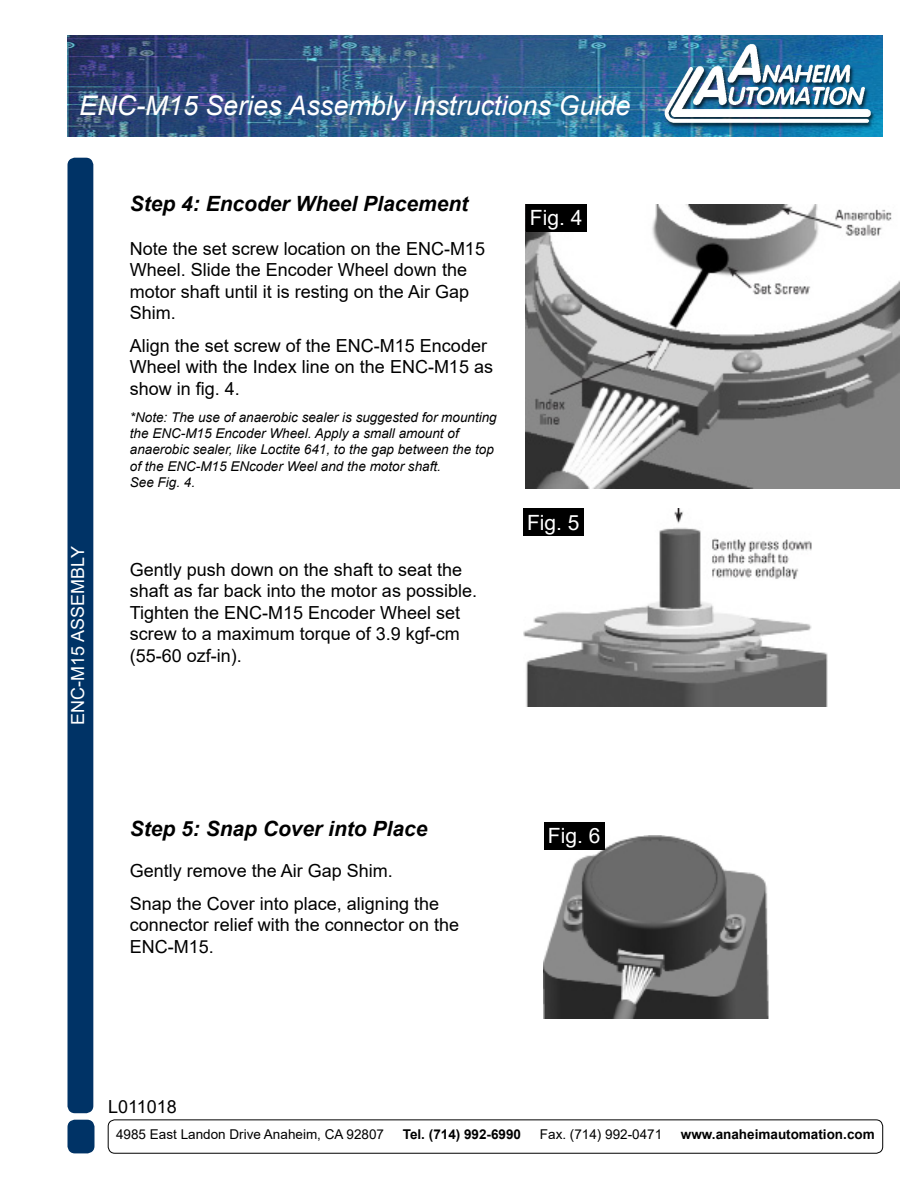
<style>
.page{position:relative;width:918px;height:1188px;background:#fff}
.page>*{position:absolute;margin:0;border:0;box-sizing:border-box;transform-origin:0 0}
.t1{font:italic 27px "Arial";color:#fff}
.t2{font:italic 700 21px "Arial";color:#000}
.t3{font:21px "Arial";color:#fff}
.t4{font:18px/21.6px "Arial";color:#000}
.t5{font:18px "Arial";color:#fff}
.t6{font:italic 13.5px/16.2px "Arial";color:#000}
.t7{font:13.5px "Arial";color:#000}
.t8{font:700 13.5px "Arial";color:#000}
</style>
<div class="page">
<img style="left:544px;top:836px;width:225px;height:183px">
<img style="left:526px;top:204px;width:374px;height:284px">
<img style="left:523px;top:509px;width:304px;height:198px">
<img style="left:68px;top:36px;width:815px;height:101px">
<div style="left:68px;top:158px;width:25px;height:954px;background:#036;border-radius:7px"></div>
<div style="left:68px;top:158px;width:25px;height:955px;border:2px solid #036;border-radius:7px"></div>
<div style="left:68px;top:1120px;width:26px;height:33px;background:#036;border-radius:7px"></div>
<div style="left:68px;top:1120px;width:26px;height:33px;border:2px solid #036;border-radius:7px"></div>
<div style="left:108px;top:1120px;width:775px;height:33px;border:1px solid #000;border-radius:7px"></div>
<div style="left:526px;top:204px;width:60px;height:28px;background:#000"></div>
<div style="left:523px;top:509px;width:61px;height:27px;background:#000"></div>
<div style="left:544px;top:822px;width:60px;height:27px;background:#000"></div>
<h1 class="t1" style="left:79px;top:88px;width:553px">ENC-M15 Series Assembly Instructions Guide</h1>
<p class="t5" style="left:65px;top:725px;width:180px;rotate:-90deg">ENC-M15 ASSEMBLY</p>
<p class="t2" style="left:130px;top:190px;width:340px">Step 4: Encoder Wheel Placement</p>
<p class="t4" style="left:130px;top:237px;width:357px">Note the set screw location on the ENC-M15<br>Wheel. Slide the Encoder Wheel down the motor shaft until it is resting on the Air Gap<br>Shim.</p>
<p class="t4" style="left:130px;top:335px;width:365px">Align the set screw of the ENC-M15 Encoder<br>Wheel with the Index line on the ENC-M15 as show in fig. 4.</p>
<p class="t6" style="left:130px;top:409px;width:368px">*Note: The use of anaerobic sealer is suggested for mounting the ENC-M15 Encoder Wheel. Apply a small amount of anaerobic sealer, like Loctite 641, to the gap between the top of the ENC-M15 ENcoder Weel and the motor shaft.<br>See Fig. 4.</p>
<p class="t4" style="left:130px;top:558px;width:349px">Gently push down on the shaft to seat the shaft as far back into the motor as possible.<br>Tighten the ENC-M15 Encoder Wheel set screw to a maximum torque of 3.9 kgf-cm (55-60 ozf-in).</p>
<p class="t3" style="left:530px;top:204px;width:54px">Fig. 4</p>
<p class="t3" style="left:527px;top:508px;width:54px">Fig. 5</p>
<p class="t2" style="left:130px;top:815px;width:299px">Step 5: Snap Cover into Place</p>
<p class="t4" style="left:130px;top:854px;width:311px;line-height:32.4px">Gently remove the Air Gap Shim.<br>Snap the Cover into place, aligning the</p>
<p class="t4" style="left:130px;top:914px;width:331px">connector relief with the connector on the<br>ENC-M15.</p>
<p class="t3" style="left:548px;top:821px;width:54px">Fig. 6</p>
<p class="t4" style="left:108px;top:1096px;width:70px">L011018</p>
<p class="t7" style="left:116px;top:1125px;width:269px">4985 East Landon Drive Anaheim, CA 92807</p>
<p class="t8" style="left:403px;top:1125px;width:120px">Tel. (714) 992-6990</p>
<p class="t7" style="left:540px;top:1125px;width:124px">Fax. (714) 992-0471</p>
<p class="t8" style="left:681px;top:1125px;width:195px">www.anaheimautomation.com</p>
</div>
